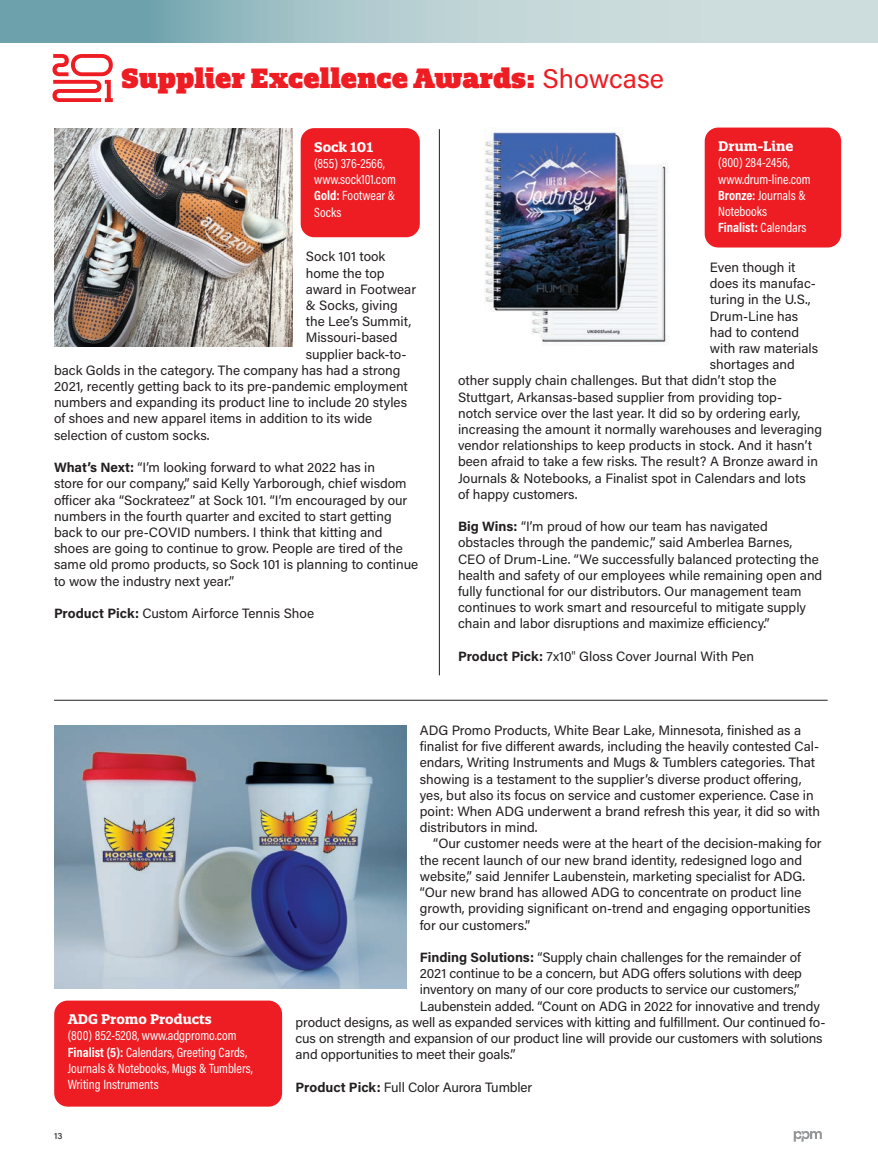
<style>
.page{position:relative;width:878px;height:1175px;background:#fff}
.page>*{position:absolute;margin:0;border:0;box-sizing:border-box;transform-origin:0 0}
.t1{font:900 27px "Quatro Slab";color:#ee1d23}
.t2{font:13.5px/16.2px "Acumin Pro";color:#231f20}
.t3{font:13.5px/16.2px "Acumin Pro Cond";color:#fff}
.t4{font:700 13.5px "Quatro Slab";color:#fff}
.t5{font:500 9px "Acumin Pro";color:#231f20}
.s1{font-family:"Acumin Pro";font-weight:400}
.s2{font-weight:700}
.s3{font-weight:300}
</style>
<div class="page">
<svg style="left:793px;top:1131px;width:28px;height:10px"></svg>
<svg style="left:52px;top:54px;width:61px;height:48px"></svg>
<svg style="left:0;top:0;width:878px;height:43px;background:#aac7cb"></svg>
<img style="left:54px;top:128px;width:238px;height:218px">
<div style="left:301px;top:128px;width:119px;height:109px;background:#ee1d23;border-radius:13px"></div>
<img style="left:484px;top:129px;width:185px;height:215px">
<div style="left:704px;top:128px;width:137px;height:119px;background:#ee1d23;border-radius:14px"></div>
<hr style="left:439px;top:129px;width:1px;height:546px;background:#231f20">
<hr style="left:54px;top:700px;width:773px;height:1px;background:#231f20">
<img style="left:54px;top:725px;width:352px;height:263px">
<div style="left:54px;top:1000px;width:228px;height:106px;background:#ee1d23;border-radius:14px"></div>
<h1 class="t1" style="left:121px;top:61px;width:544px">Supplier Excellence Awards: <span class="s1">Showcase</span></h1>
<p class="t4" style="left:314px;top:138px;width:60px">Sock 101</p>
<p class="t3" style="left:314px;top:155px;width:83px">(855) 376-2566, www.sock101.com<br><span class="s2">Gold:</span> Footwear &amp;<br>Socks</p>
<p class="t4" style="left:718px;top:138px;width:77px">Drum-Line</p>
<p class="t3" style="left:718px;top:154px;width:94px">(800) 284-2456, www.drum-line.com<br><span class="s2">Bronze:</span> Journals &amp;<br>Notebooks<br><span class="s2">Finalist:</span> Calendars</p>
<p class="t2" style="left:306px;top:248px;width:81px">Sock 101 took</p>
<p class="t2" style="left:306px;top:264px;width:80px">home the top</p>
<p class="t2" style="left:306px;top:280px;width:112px">award in Footwear</p>
<p class="t2" style="left:306px;top:297px;width:93px">&amp; Socks, giving</p>
<p class="t2" style="left:306px;top:313px;width:107px">the Lee’s Summit,</p>
<p class="t2" style="left:306px;top:329px;width:93px">Missouri-based</p>
<p class="t2" style="left:306px;top:345px;width:102px">supplier back-to-</p>
<p class="t2" style="left:54px;top:361px;width:348px">back Golds in the category. The company has had a strong</p>
<p class="t2" style="left:54px;top:378px;width:355px">2021, recently getting back to its pre-pandemic employment</p>
<p class="t2" style="left:54px;top:394px;width:354px">numbers and expanding its product line to include 20 styles</p>
<p class="t2" style="left:54px;top:410px;width:320px">of shoes and new apparel items in addition to its wide</p>
<p class="t2" style="left:54px;top:426px;width:157px">selection of custom socks.</p>
<p class="t2" style="left:54px;top:459px;width:366px"><span class="s2">What’s Next:</span> “I’m looking forward to what 2022 has in<br>store for our company,” said Kelly Yarborough, chief wisdom officer aka “Sockrateez” at Sock 101. “I’m encouraged by our numbers in the fourth quarter and excited to start getting back to our pre-COVID numbers. I think that kitting and shoes are going to continue to grow. People are tired of the same old promo products, so Sock 101 is planning to continue to wow the industry next year.”</p>
<p class="t2" style="left:54px;top:604px;width:261px"><span class="s2">Product Pick:</span> Custom Airforce Tennis Shoe</p>
<p class="t2" style="left:709px;top:258px;width:87px">Even though it</p>
<p class="t2" style="left:709px;top:275px;width:108px">does its manufac-</p>
<p class="t2" style="left:709px;top:291px;width:102px">turing in the U.S.,</p>
<p class="t2" style="left:709px;top:307px;width:90px">Drum-Line has</p>
<p class="t2" style="left:709px;top:323px;width:91px">had to contend</p>
<p class="t2" style="left:709px;top:339px;width:110px">with raw materials</p>
<p class="t2" style="left:709px;top:356px;width:87px">shortages and</p>
<p class="t2" style="left:458px;top:372px;width:320px">other supply chain challenges. But that didn’t stop the</p>
<p class="t2" style="left:458px;top:388px;width:326px">Stuttgart, Arkansas-based supplier from providing top-</p>
<p class="t2" style="left:458px;top:404px;width:344px">notch service over the last year. It did so by ordering early,</p>
<p class="t2" style="left:458px;top:420px;width:365px">increasing the amount it normally warehouses and leveraging</p>
<p class="t2" style="left:458px;top:437px;width:355px">vendor relationships to keep products in stock. And it hasn’t</p>
<p class="t2" style="left:458px;top:453px;width:361px">been afraid to take a few risks. The result? A Bronze award in</p>
<p class="t2" style="left:458px;top:469px;width:349px">Journals &amp; Notebooks, a Finalist spot in Calendars and lots</p>
<p class="t2" style="left:458px;top:485px;width:121px">of happy customers.</p>
<p class="t2" style="left:458px;top:518px;width:366px"><span class="s2">Big Wins:</span> “I’m proud of how our team has navigated obstacles through the pandemic,” said Amberlea Barnes, CEO of Drum-Line. “We successfully balanced protecting the health and safety of our employees while remaining open and fully functional for our distributors. Our management team continues to work smart and resourceful to mitigate supply chain and labor disruptions and maximize efficiency.”</p>
<p class="t2" style="left:458px;top:647px;width:298px"><span class="s2">Product Pick:</span> 7x10<span class="s3">"</span> Gloss Cover Journal With Pen</p>
<p class="t4" style="left:68px;top:1010px;width:146px">ADG Promo Products</p>
<p class="t3" style="left:68px;top:1027px;width:187px">(800) 852-5208, www.adgpromo.com <span class="s2">Finalist (5):</span> Calendars, Greeting Cards, Journals &amp; Notebooks, Mugs &amp; Tumblers, Writing Instruments</p>
<p class="t5" style="left:54px;top:1129px;width:10px">13</p>
<p class="t2" style="left:420px;top:721px;width:402px">ADG Promo Products, White Bear Lake, Minnesota, finished as a finalist for five different awards, including the heavily contested Cal&shy;endars, Writing Instruments and Mugs &amp; Tumblers categories. That showing is a testament to the supplier’s diverse product offering, yes, but also its focus on service and customer experience. Case in point: When ADG underwent a brand refresh this year, it did so with distributors in mind.</p>
<p class="t2" style="left:420px;top:835px;width:403px;text-indent:14px">“Our customer needs were at the heart of the decision-making for the recent launch of our new brand identity, redesigned logo and website,” said Jennifer Laubenstein, marketing specialist for ADG. “Our new brand has allowed ADG to concentrate on product line growth, providing significant on-trend and engaging opportunities for our customers.”</p>
<p class="t2" style="left:420px;top:948px;width:382px"><span class="s2">Finding Solutions:</span> “Supply chain challenges for the remainder of</p>
<p class="t2" style="left:420px;top:964px;width:383px">2021 continue to be a concern, but ADG offers solutions with deep</p>
<p class="t2" style="left:420px;top:981px;width:381px">inventory on many of our core products to service our customers,”</p>
<p class="t2" style="left:420px;top:997px;width:401px">Laubenstein added. “Count on ADG in 2022 for innovative and trendy</p>
<p class="t2" style="left:295px;top:1013px;width:531px">product designs, as well as expanded services with kitting and fulfillment. Our continued fo-</p>
<p class="t2" style="left:295px;top:1029px;width:528px">cus on strength and expansion of our product line will provide our customers with solutions</p>
<p class="t2" style="left:295px;top:1045px;width:222px">and opportunities to meet their goals.”</p>
<p class="t2" style="left:295px;top:1078px;width:238px"><span class="s2">Product Pick:</span> Full Color Aurora Tumbler</p>
</div>
